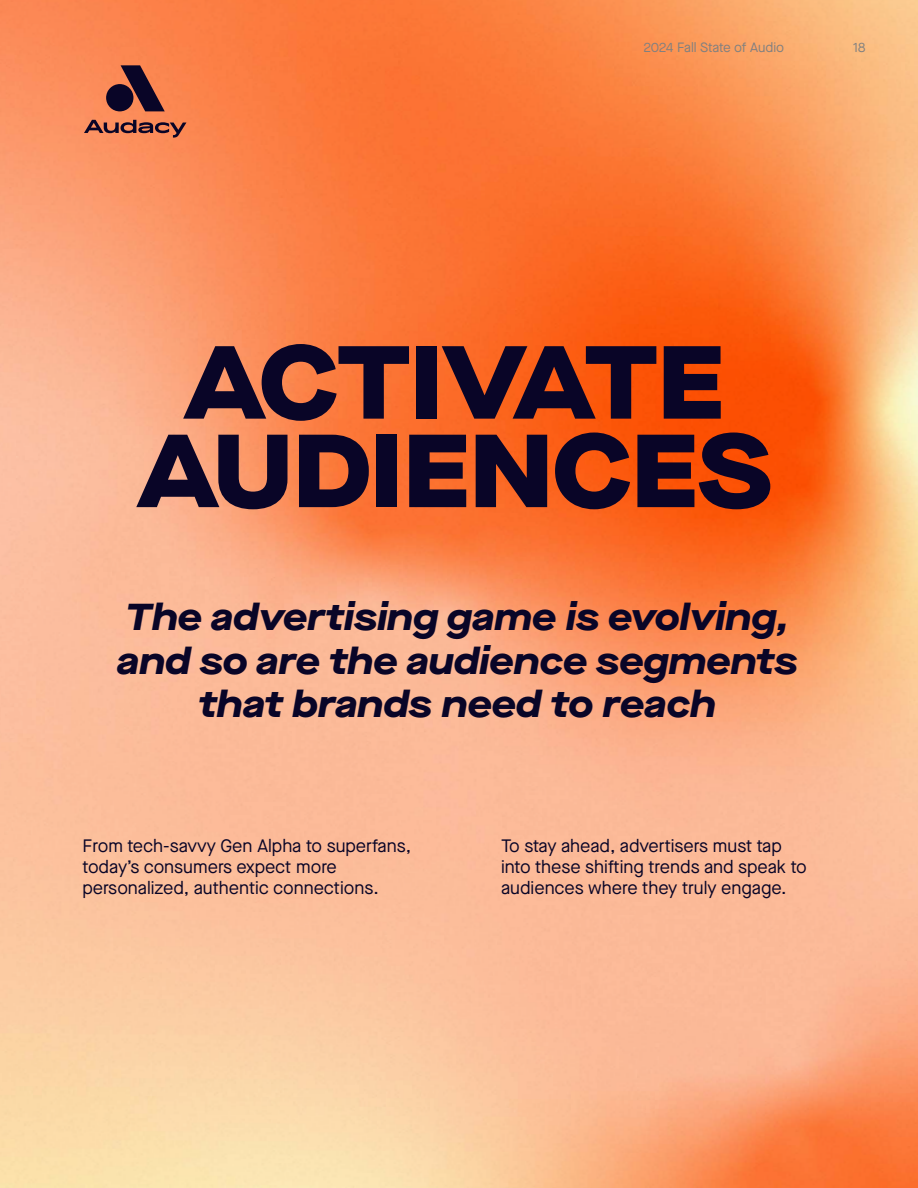
<style>
.page{position:relative;width:918px;height:1188px;background:#fff}
.page>*{position:absolute;margin:0;border:0;box-sizing:border-box;transform-origin:0 0}
.t1{font:900 103.5px/88.5px "Maison Neue Extended";color:#090527;text-align:center}
.t2{font:italic 800 37.5px/43.5px "Maison Neue Extended";color:#090527;text-align:center}
.t3{font:18px/21px "Maison Neue";color:#090527}
.t4{font:13.5px "Maison Neue";color:#808080}
</style>
<div class="page">
<img style="left:0;top:0;width:918px;height:1188px">
<div style="left:106px;top:84px;width:27px;height:27px;background:#090527;border-radius:50%"></div>
<svg style="left:121px;top:65px;width:44px;height:46px;background:#713d39"></svg>
<svg style="left:84px;top:120px;width:102px;height:18px;background:#ac6049"></svg>
<p class="t4" style="left:644px;top:39px;width:142px">2024 Fall State of Audio</p>
<p class="t4" style="left:853px;top:39px;width:14px">18</p>
<h1 class="t1" style="left:137px;top:335px;width:635px">ACTIVATE<br>AUDIENCES</h1>
<h2 class="t2" style="left:117px;top:594px;width:682px">The advertising game is evolving, and so are the audience segments that brands need to reach</h2>
<p class="t3" style="left:82px;top:835px;width:330px">From tech-savvy Gen Alpha to superfans, today’s consumers expect more personalized, authentic connections.</p>
<p class="t3" style="left:501px;top:835px;width:307px">To stay ahead, advertisers must tap into these shifting trends and speak to audiences where they truly engage.</p>
</div>
